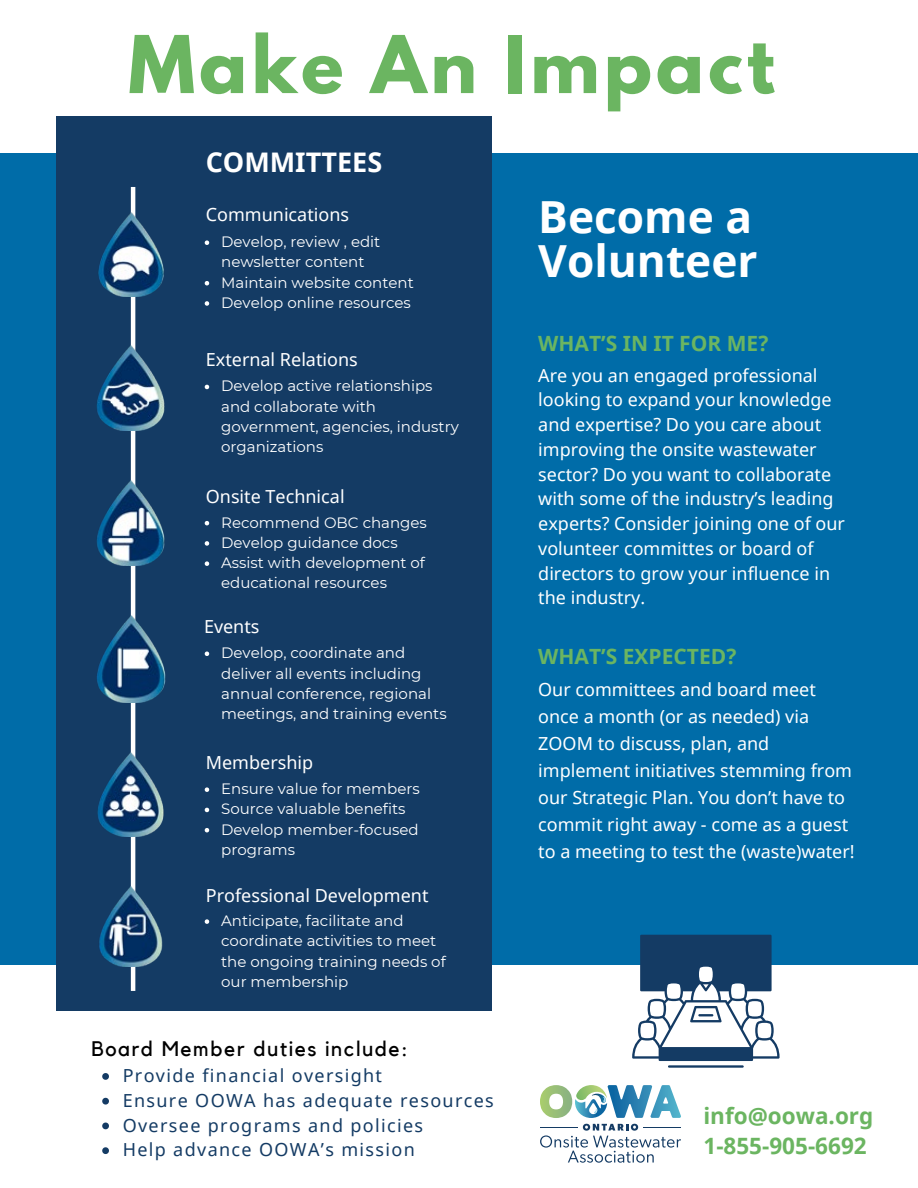
<style>
.page{position:relative;width:918px;height:1188px;background:#fff}
.page>*{position:absolute;margin:0;border:0;box-sizing:border-box;transform-origin:0 0}
.t1{font:700 70.5px "League Spartan";letter-spacing:.06em;color:#6bb561}
.t2{font:700 44.25px/44px "Noto Sans";color:#fff}
.t3{font:700 27px "Noto Sans";color:#fff}
.t4{font:700 22.5px/30.6px "Noto Sans";color:#6bb561}
.t5{font:700 21px "Noto Sans";color:#6bb561}
.t6{font:21px "Kollektif";letter-spacing:.075em;color:#000}
.t7{font:18px/24.8px "Noto Sans";color:#fff}
.t8{font:18px/24.8px "Noto Sans";letter-spacing:.075em;color:#143b64}
.t9{font:15px/20.2px "Montserrat";color:#fff}
</style>
<div class="page">
<div style="left:0;top:153px;width:918px;height:811px;background:#006ca8"></div>
<div style="left:57px;top:117px;width:435px;height:894px;background:#143b64"></div>
<hr style="left:131px;top:187px;width:4px;height:804px;background:#fff">
<img style="left:97px;top:480px;width:68px;height:86px">
<img style="left:97px;top:752px;width:67px;height:84px">
<img style="left:97px;top:345px;width:68px;height:86px">
<img style="left:98px;top:213px;width:66px;height:83px">
<img style="left:97px;top:616px;width:69px;height:86px">
<img style="left:99px;top:886px;width:64px;height:80px">
<hr style="left:668px;top:1065px;width:76px;height:2px;background:#143b64">
<svg style="left:632px;top:935px;width:148px;height:126px"></svg>
<svg style="left:102px;top:1073px;width:7px;height:7px"></svg>
<svg style="left:102px;top:1098px;width:7px;height:7px"></svg>
<svg style="left:102px;top:1123px;width:7px;height:6px"></svg>
<svg style="left:102px;top:1147px;width:7px;height:7px"></svg>
<svg style="left:205px;top:240px;width:4px;height:5px"></svg>
<svg style="left:205px;top:281px;width:4px;height:4px"></svg>
<svg style="left:205px;top:301px;width:4px;height:5px"></svg>
<svg style="left:205px;top:385px;width:4px;height:4px"></svg>
<svg style="left:205px;top:521px;width:4px;height:4px"></svg>
<svg style="left:205px;top:541px;width:4px;height:5px"></svg>
<svg style="left:205px;top:561px;width:4px;height:5px"></svg>
<svg style="left:205px;top:652px;width:4px;height:4px"></svg>
<svg style="left:205px;top:787px;width:4px;height:5px"></svg>
<svg style="left:205px;top:808px;width:4px;height:4px"></svg>
<svg style="left:205px;top:828px;width:4px;height:4px"></svg>
<svg style="left:205px;top:919px;width:4px;height:5px"></svg>
<svg style="left:540px;top:1124px;width:141px;height:39px"></svg>
<svg style="left:540px;top:1085px;width:141px;height:33px"></svg>
<h1 class="t1" style="left:128px;top:9px;width:648px">Make An Impact</h1>
<h3 class="t3" style="left:206px;top:143px;width:178px">COMMITTEES</h3>
<p class="t7" style="left:206px;top:202px;width:145px">Communications</p>
<p class="t9" style="left:221px;top:231px;width:194px">Develop, review , edit newsletter content<br>Maintain website content<br>Develop online resources</p>
<p class="t7" style="left:206px;top:346px;width:154px">External Relations</p>
<p class="t9" style="left:221px;top:375px;width:239px">Develop active relationships and collaborate with government, agencies, industry organizations</p>
<p class="t7" style="left:206px;top:483px;width:140px">Onsite Technical</p>
<p class="t9" style="left:221px;top:512px;width:207px">Recommend OBC changes<br>Develop guidance docs<br>Assist with development of educational resources</p>
<p class="t7" style="left:204px;top:614px;width:57px">Events</p>
<p class="t9" style="left:221px;top:642px;width:227px">Develop, coordinate and deliver all events including annual conference, regional meetings, and training events</p>
<p class="t7" style="left:206px;top:750px;width:109px">Membership</p>
<p class="t9" style="left:221px;top:778px;width:200px">Ensure value for members<br>Source valuable benefits<br>Develop member-focused programs</p>
<p class="t7" style="left:206px;top:883px;width:224px">Professional Development</p>
<p class="t9" style="left:221px;top:910px;width:226px">Anticipate, facilitate and coordinate activities to meet the ongoing training needs of our membership</p>
<p class="t6" style="left:91px;top:1036px;width:318px">Board Member duties include:</p>
<p class="t8" style="left:123px;top:1063px;width:373px">Provide financial oversight<br>Ensure OOWA has adequate resources<br>Oversee programs and policies<br>Help advance OOWA’s mission</p>
<h2 class="t2" style="left:538px;top:194px;width:221px">Become a<br>Volunteer</h2>
<p class="t5" style="left:538px;top:329px;width:232px">WHAT’S IN IT FOR ME?</p>
<p class="t7" style="left:538px;top:362px;width:308px">Are you an engaged professional looking to expand your knowledge and expertise? Do you care about improving the onsite wastewater sector? Do you want to collaborate with some of the industry’s leading experts? Consider joining one of our volunteer committes or board of directors to grow your influence in the industry.</p>
<p class="t5" style="left:538px;top:642px;width:200px">WHAT’S EXPECTED?</p>
<p class="t7" style="left:538px;top:675px;width:318px;line-height:27px">Our committees and board meet once a month (or as needed) via<br>ZOOM to discuss, plan, and implement initiatives stemming from our Strategic Plan. You don’t have to commit right away - come as a guest to a meeting to test the (waste)water!</p>
<p class="t4" style="left:703px;top:1100px;width:171px">info@oowa.org<br>1-855-905-6692</p>
</div>
